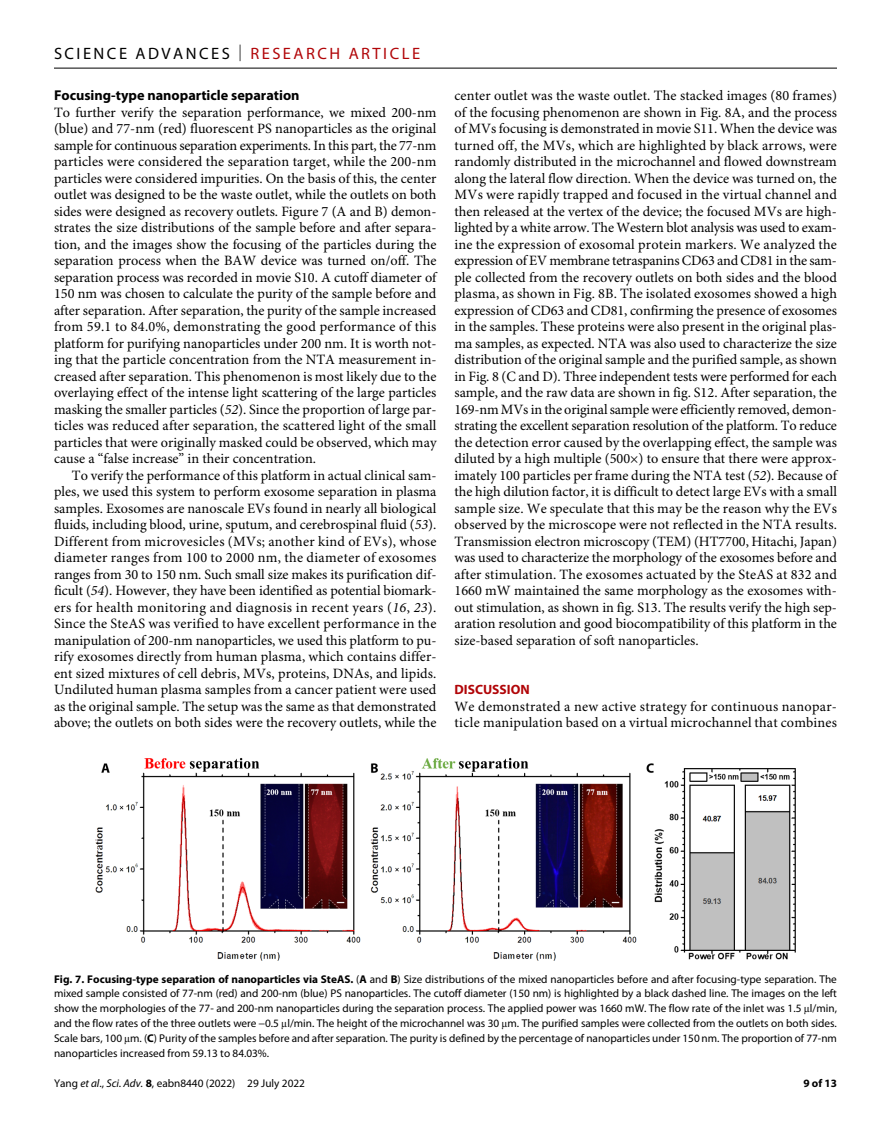
<style>
.page{position:relative;width:891px;height:1134px;background:#fff}
.page>*{position:absolute;margin:0;border:0;box-sizing:border-box;transform-origin:0 0}
.t1{font:16.5px "Myriad Pro";letter-spacing:.15em;color:#000}
.t2{font:14.25px/16.5px "Minion Pro";color:#000;text-align:justify}
.t3{font:14.25px/16.5px "Minion Pro";letter-spacing:.02em;color:#000}
.t4{font:700 14.25px "Myriad Pro";color:#000}
.t5{font:700 13.5px "Myriad Pro";color:#b10508}
.t6{font:11.25px/15px "Myriad Pro";color:#000;text-align:justify}
.t7{font:700 11.25px "Myriad Pro";color:#000}
.s1{font-weight:300}
.s2{color:#b10508}
.s3{font-style:italic}
.s4{font-weight:700}
</style>
<div class="page">
<hr style="left:54px;top:68px;width:783px;height:1px;background:#000">
<img style="left:95px;top:757px;width:701px;height:204px">
<p class="t1" style="left:54px;top:40px;width:368px">SCIENCE ADVANCES <span class="s1">|</span> <span class="s2">RESEARCH ARTICLE</span></p>
<p class="t4" style="left:54px;top:84px;width:247px">Focusing-type nanoparticle separation</p>
<p class="t2" style="left:54px;top:105px;width:384px">To further verify the separation performance, we mixed 200-nm (blue) and 77-nm (red) fluorescent PS nanoparticles as the original sample for continuous separation experiments. In this part, the 77-nm particles were considered the separation target, while the 200-nm particles were considered impurities. On the basis of this, the center outlet was designed to be the waste outlet, while the outlets on both sides were designed as recovery outlets. Figure 7 (A and B) demon&shy;strates the size distributions of the sample before and after separa&shy;tion, and the images show the focusing of the particles during the separation process when the BAW device was turned on/off. The separation process was recorded in movie S10. A cutoff diameter of 150 nm was chosen to calculate the purity of the sample before and after separation. After separation, the purity of the sample increased from 59.1 to 84.0%, demonstrating the good performance of this platform for purifying nanoparticles under 200 nm. It is worth not&shy;ing that the particle concentration from the NTA measurement in&shy;creased after separation. This phenomenon is most likely due to the overlaying effect of the intense light scattering of the large particles masking the smaller particles (<span class="s3">52</span>). Since the proportion of large par&shy;ticles was reduced after separation, the scattered light of the small particles that were originally masked could be observed, which may cause a “false increase” in their concentration.</p>
<p class="t2" style="left:54px;top:468px;width:384px;text-indent:18px">To verify the performance of this platform in actual clinical sam&shy;ples, we used this system to perform exosome separation in plasma samples. Exosomes are nanoscale EVs found in nearly all biological fluids, including blood, urine, sputum, and cerebrospinal fluid (<span class="s3">53</span>).<br>Different from microvesicles (MVs; another kind of EVs), whose diameter ranges from 100 to 2000 nm, the diameter of exosomes ranges from 30 to 150 nm. Such small size makes its purification dif&shy;ficult (<span class="s3">54</span>). However, they have been identified as potential biomark&shy;ers for health monitoring and diagnosis in recent years (<span class="s3">16</span>, <span class="s3">23</span>).<br>Since the SteAS was verified to have excellent performance in the manipulation of 200-nm nanoparticles, we used this platform to pu&shy;rify exosomes directly from human plasma, which contains differ&shy;ent sized mixtures of cell debris, MVs, proteins, DNAs, and lipids.<br>Undiluted human plasma samples from a cancer patient were used as the original sample. The setup was the same as that demonstrated above; the outlets on both sides were the recovery outlets, while the</p>
<p class="t2" style="left:454px;top:89px;width:384px">center outlet was the waste outlet. The stacked images (80 frames) of the focusing phenomenon are shown in Fig. 8A, and the process of MVs focusing is demonstrated in movie S11. When the device was turned off, the MVs, which are highlighted by black arrows, were randomly distributed in the microchannel and flowed downstream along the lateral flow direction. When the device was turned on, the MVs were rapidly trapped and focused in the virtual channel and then released at the vertex of the device; the focused MVs are high&shy;lighted by a white arrow. The Western blot analysis was used to exam&shy;ine the expression of exosomal protein markers. We analyzed the expression of EV membrane tetraspanins CD63 and CD81 in the sam&shy;ple collected from the recovery outlets on both sides and the blood plasma, as shown in Fig. 8B. The isolated exosomes showed a high expression of CD63 and CD81, confirming the presence of exosomes in the samples. These proteins were also present in the original plas&shy;ma samples, as expected. NTA was also used to characterize the size distribution of the original sample and the purified sample, as shown in Fig. 8 (C and D). Three independent tests were performed for each sample, and the raw data are shown in fig. S12. After separation, the 169-nm MVs in the original sample were efficiently removed, demon&shy;strating the excellent separation resolution of the platform. To reduce the detection error caused by the overlapping effect, the sample was diluted by a high multiple (500×) to ensure that there were approx&shy;imately 100 particles per frame during the NTA test (<span class="s3">52</span>). Because of the high dilution factor, it is difficult to detect large EVs with a small sample size. We speculate that this may be the reason why the EVs observed by the microscope were not reflected in the NTA results.<br>Transmission electron microscopy (TEM) (HT7700, Hitachi, Japan) was used to characterize the morphology of the exosomes before and after stimulation. The exosomes actuated by the SteAS at 832 and 1660 mW maintained the same morphology as the exosomes with&shy;out stimulation, as shown in fig. S13. The results verify the high sep&shy;aration resolution and good biocompatibility of this platform in the size-based separation of soft nanoparticles.</p>
<p class="t5" style="left:454px;top:679px;width:77px">DISCUSSION</p>
<p class="t3" style="left:454px;top:699px;width:384px">We demonstrated a new active strategy for continuous nanopar&shy;ticle manipulation based on a virtual microchannel that combines</p>
<p class="t6" style="left:54px;top:971px;width:785px"><span class="s4">Fig. 7. Focusing-type separation of nanoparticles via SteAS.</span> (<span class="s4">A</span> and <span class="s4">B</span>) Size distributions of the mixed nanoparticles before and after focusing-type separation. The mixed sample consisted of 77-nm (red) and 200-nm (blue) PS nanoparticles. The cutoff diameter (150 nm) is highlighted by a black dashed line. The images on the left show the morphologies of the 77- and 200-nm nanoparticles during the separation process. The applied power was 1660 mW. The flow rate of the inlet was 1.5 l/min, and the flow rates of the three outlets were −0.5 l/min. The height of the microchannel was 30 m. The purified samples were collected from the outlets on both sides.<br>Scale bars, 100 m. (<span class="s4">C</span>) Purity of the samples before and after separation. The purity is defined by the percentage of nanoparticles under 150 nm. The proportion of 77-nm nanoparticles increased from 59.13 to 84.03%.</p>
<p class="t6" style="left:54px;top:1076px;width:252px">Yang <span class="s3">et al</span>., <span class="s3">Sci. Adv.</span> <span class="s4">8</span>, eabn8440 (2022) 29 July 2022</p>
<p class="t7" style="left:803px;top:1074px;width:35px">9 of 13</p>
</div>
